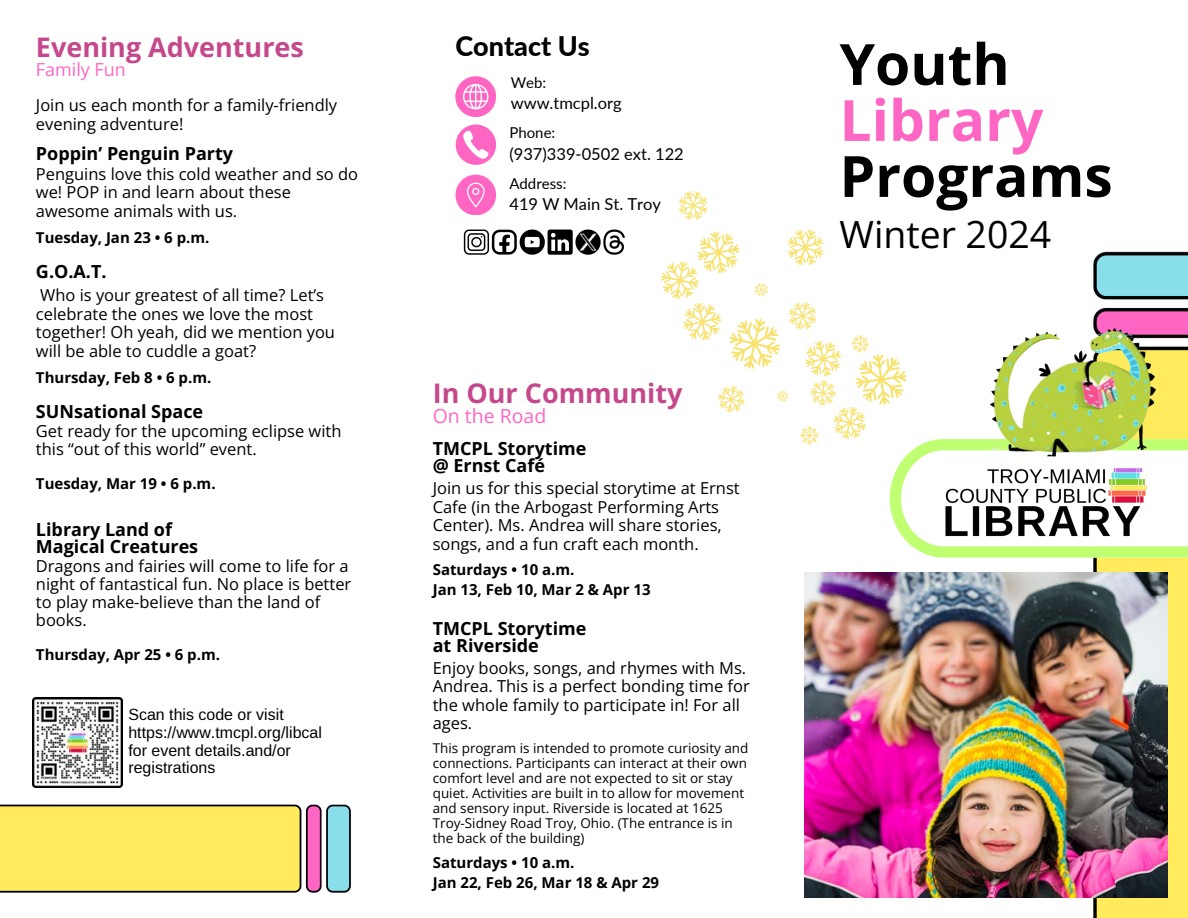
<style>
.page{position:relative;width:1188px;height:918px;background:#fff}
.page>*{position:absolute;margin:0;border:0;box-sizing:border-box;transform-origin:0 0}
.t1{font:700 56.85px "Open Sans";color:#000}
.t2{font:700 56.85px "Open Sans";color:#fe66c4}
.t3{font:37.35px "Open Sans";color:#000}
.t4{font:700 27px "Open Sans";color:#c6488c}
.t5{font:800 27px "Lato";color:#000}
.t6{font:19.5px "Open Sans";color:#fe66c4}
.t7{font:700 18px "Open Sans";color:#000}
.t8{font:18px "Open Sans";color:#fe66c4}
.t9{font:16.5px/18.5px "Open Sans";color:#000}
.t10{font:16.5px "Lato";color:#000}
.t11{font:15.9px/17.7px "Libra Sans";color:#000}
.t12{font:700 15px "Open Sans";color:#000}
.t13{font:15px "Lato";color:#000}
.t14{font:13.5px/15px "Open Sans";color:#000}
</style>
<div class="page">
<img style="left:1007px;top:558px;width:181px;height:360px">
<img style="left:463px;top:229px;width:162px;height:26px">
<div style="left:455px;top:175px;width:41px;height:40px;background:#ff66c4;border-radius:50%"></div>
<svg style="left:467px;top:183px;width:18px;height:24px"></svg>
<svg style="left:455px;top:76px;width:41px;height:41px"></svg>
<svg style="left:456px;top:124px;width:40px;height:41px"></svg>
<img style="left:804px;top:573px;width:363px;height:325px">
<svg style="left:679px;top:191px;width:29px;height:29px"></svg>
<svg style="left:661px;top:230px;width:527px;height:327px"></svg>
<img style="left:0;top:804px;width:351px;height:89px">
<img style="left:32px;top:697px;width:90px;height:90px">
<p class="t4" style="left:36px;top:28px;width:269px">Evening Adventures</p>
<p class="t8" style="left:36px;top:57px;width:92px">Family Fun</p>
<p class="t9" style="left:36px;top:95px;width:303px;line-height:19.2px">Join us each month for a family-friendly evening adventure!</p>
<p class="t7" style="left:36px;top:140px;width:199px">Poppin’ Penguin Party</p>
<p class="t9" style="left:36px;top:164px;width:324px">Penguins love this cold weather and so do we! POP in and learn about these awesome animals with us.</p>
<p class="t12" style="left:36px;top:227px;width:175px">Tuesday, Jan 23 • 6 p.m.</p>
<p class="t7" style="left:36px;top:258px;width:72px">G.O.A.T.</p>
<p class="t9" style="left:36px;top:286px;width:301px">Who is your greatest of all time? Let’s celebrate the ones we love the most together! Oh yeah, did we mention you will be able to cuddle a goat?</p>
<p class="t12" style="left:36px;top:367px;width:177px">Thursday, Feb 8 • 6 p.m.</p>
<p class="t7" style="left:36px;top:399px;width:169px">SUNsational Space</p>
<p class="t9" style="left:36px;top:422px;width:307px;line-height:18px">Get ready for the upcoming eclipse with this “out of this world” event.</p>
<p class="t12" style="left:36px;top:473px;width:181px">Tuesday, Mar 19 • 6 p.m.</p>
<p class="t7" style="left:36px;top:517px;width:138px">Library Land of</p>
<p class="t7" style="left:36px;top:534px;width:164px">Magical Creatures</p>
<p class="t9" style="left:36px;top:557px;width:317px;line-height:18px">Dragons and fairies will come to life for a night of fantastical fun. No place is better to play make-believe than the land of books.</p>
<p class="t12" style="left:36px;top:644px;width:186px">Thursday, Apr 25 • 6 p.m.</p>
<p class="t11" style="left:128px;top:706px;width:195px">Scan this code or visit https://www.tmcpl.org/libcal</p>
<p class="t11" style="left:128px;top:741px;width:164px">for event details.and/or registrations</p>
<p class="t5" style="left:455px;top:30px;width:136px">Contact Us</p>
<p class="t13" style="left:511px;top:73px;width:37px">Web:</p>
<p class="t10" style="left:511px;top:93px;width:112px">www.tmcpl.org</p>
<p class="t13" style="left:509px;top:123px;width:47px">Phone:</p>
<p class="t10" style="left:509px;top:144px;width:176px">(937)339-0502 ext. 122</p>
<p class="t13" style="left:509px;top:174px;width:59px">Address:</p>
<p class="t10" style="left:509px;top:194px;width:153px">419 W Main St. Troy</p>
<p class="t4" style="left:433px;top:375px;width:251px">In Our Community</p>
<p class="t6" style="left:433px;top:402px;width:115px">On the Road</p>
<p class="t7" style="left:433px;top:436px;width:155px">TMCPL Storytime</p>
<p class="t7" style="left:433px;top:453px;width:114px">@ Ernst Café</p>
<p class="t9" style="left:433px;top:479px;width:308px">Join us for this special storytime at Ernst Cafe (in the Arbogast Performing Arts Center). Ms. Andrea will share stories, songs, and a fun craft each month.</p>
<p class="t12" style="left:433px;top:559px;width:143px">Saturdays • 10 a.m.</p>
<p class="t12" style="left:433px;top:579px;width:219px">Jan 13, Feb 10, Mar 2 &amp; Apr 13</p>
<p class="t7" style="left:433px;top:615px;width:155px">TMCPL Storytime</p>
<p class="t7" style="left:433px;top:632px;width:108px">at Riverside</p>
<p class="t9" style="left:433px;top:658px;width:318px">Enjoy books, songs, and rhymes with Ms.<br>Andrea. This is a perfect bonding time for the whole family to participate in! For all ages.</p>
<p class="t14" style="left:433px;top:741px;width:317px">This program is intended to promote curiosity and connections. Participants can interact at their own comfort level and are not expected to sit or stay quiet. Activities are built in to allow for movement and sensory input. Riverside is located at 1625<br>Troy-Sidney Road Troy, Ohio. (The entrance is in the back of the building)</p>
<p class="t12" style="left:433px;top:852px;width:143px">Saturdays • 10 a.m.</p>
<p class="t12" style="left:433px;top:872px;width:228px">Jan 22, Feb 26, Mar 18 &amp; Apr 29</p>
<p class="t1" style="left:840px;top:24px;width:172px">Youth</p>
<p class="t2" style="left:840px;top:80px;width:205px">Library</p>
<p class="t1" style="left:840px;top:136px;width:275px">Programs</p>
<p class="t3" style="left:840px;top:208px;width:213px">Winter 2024</p>
</div>
